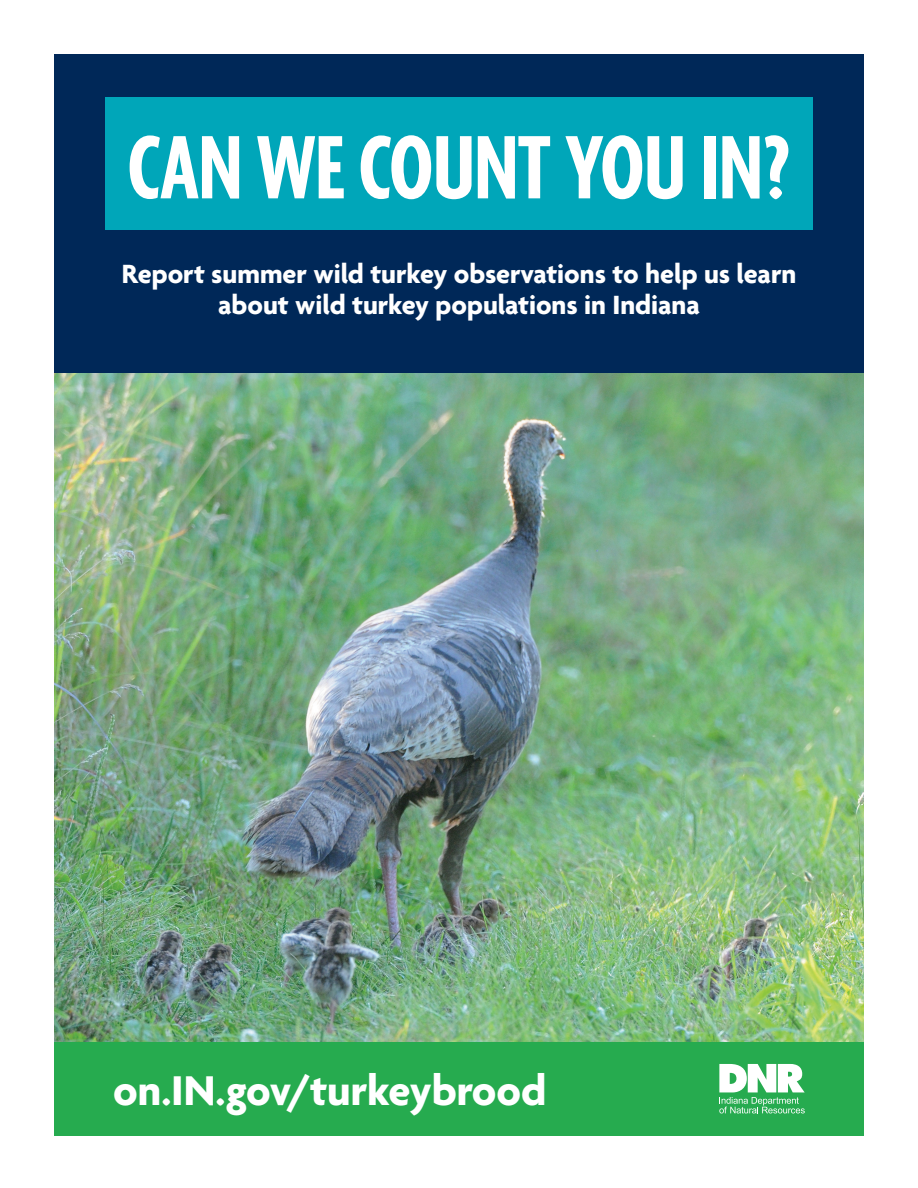
<style>
.page{position:relative;width:918px;height:1188px;background:#fff}
.page>*{position:absolute;margin:0;border:0;box-sizing:border-box;transform-origin:0 0}
.t1{font:700 extra-condensed 97.5px "Agenda";color:#fff}
.t2{font:700 45px "Agenda";color:#fff}
.t3{font:700 28.5px/31.5px "Agenda";color:#fff;text-align:center}
</style>
<div class="page">
<img style="left:54px;top:373px;width:810px;height:669px">
<div style="left:54px;top:54px;width:810px;height:319px;background:#002858"></div>
<div style="left:54px;top:1042px;width:810px;height:93px;background:#26ab4f"></div>
<svg style="left:719px;top:1064px;width:86px;height:49px"></svg>
<div style="left:105px;top:97px;width:708px;height:133px;background:#00a6b9"></div>
<h1 class="t1" style="left:128px;top:115px;width:664px">CAN WE COUNT YOU IN?</h1>
<p class="t3" style="left:122px;top:260px;width:676px">Report summer wild turkey observations to help us learn about wild turkey populations in Indiana</p>
<h2 class="t2" style="left:113px;top:1066px;width:435px">on.IN.gov/turkeybrood</h2>
</div>
